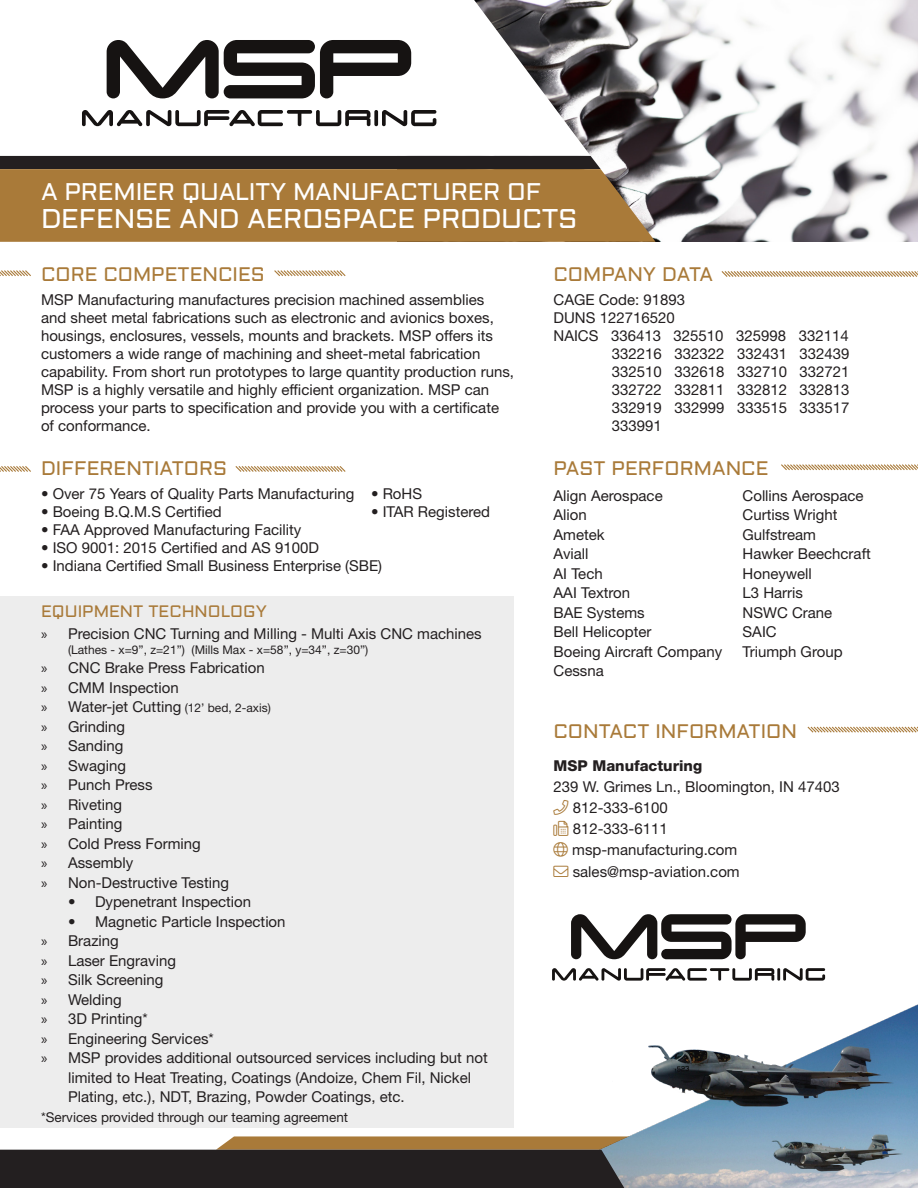
<style>
.page{position:relative;width:918px;height:1188px;background:#fff}
.page>*{position:absolute;margin:0;border:0;box-sizing:border-box;transform-origin:0 0}
.t1{font:27px "Aldrich";letter-spacing:-.01em;color:#fff}
.t2{font:24px "Aldrich";letter-spacing:-.01em;color:#fff}
.t3{font:19.5px "Aldrich";color:#a97a39}
.t4{font:16.5px "Aldrich";color:#a97a39}
.t5{font:15px/18px "Helvetica Neue LT Std";color:#231f20}
.t6{font:13.5px "Helvetica Neue LT Std";color:#231f20}
.t7{font:12px "Helvetica Neue LT Std";color:#231f20}
.s1{font-family:"Myriad Pro"}
.s2{font-size:12px}
.s3{font-weight:800}
.s4{color:#a97a39}
</style>
<div class="page">
<img style="left:591px;top:0;width:327px;height:242px">
<svg style="left:0;top:0;width:591px;height:156px"></svg>
<div style="left:0;top:596px;width:514px;height:531px;background:#ededed"></div>
<div style="left:0;top:156px;width:601px;height:13px;background:#231f20"></div>
<svg style="left:274px;top:270px;width:72px;height:6px"></svg>
<svg style="left:0;top:270px;width:31px;height:6px"></svg>
<svg style="left:235px;top:466px;width:111px;height:6px"></svg>
<svg style="left:0;top:466px;width:31px;height:6px"></svg>
<svg style="left:721px;top:271px;width:197px;height:6px"></svg>
<svg style="left:781px;top:464px;width:137px;height:7px"></svg>
<svg style="left:807px;top:726px;width:111px;height:7px"></svg>
<svg style="left:107px;top:40px;width:304px;height:58px"></svg>
<svg style="left:82px;top:110px;width:354px;height:16px"></svg>
<svg style="left:571px;top:914px;width:235px;height:45px"></svg>
<svg style="left:552px;top:968px;width:273px;height:13px"></svg>
<img style="left:630px;top:1004px;width:288px;height:184px">
<div style="left:0;top:169px;width:656px;height:73px;background:#a97a39"></div>
<svg style="left:0;top:1136px;width:678px;height:52px;background:#554e46"></svg>
<p class="t2" style="left:41px;top:175px;width:502px">A PREMIER QUALITY MANUFACTURER OF</p>
<p class="t1" style="left:41px;top:200px;width:538px">DEFENSE AND AEROSPACE PRODUCTS</p>
<p class="t3" style="left:41px;top:260px;width:225px">CORE COMPETENCIES</p>
<p class="t5" style="left:41px;top:290px;width:475px">MSP Manufacturing manufactures precision machined assemblies<br>and sheet metal fabrications such as electronic and avionics boxes, housings, enclosures, vessels, mounts and brackets. MSP offers its customers a wide range of machining and sheet-metal fabrication capability. From short run prototypes to large quantity production runs, MSP is a highly versatile and highly efficient organization. MSP can process your parts to specification and provide you with a certificate of conformance.</p>
<p class="t3" style="left:41px;top:455px;width:188px">DIFFERENTIATORS</p>
<p class="t5" style="left:41px;top:485px;width:383px">• Over 75 Years of Quality Parts Manufacturing • RoHS</p>
<p class="t5" style="left:41px;top:503px;width:182px">• Boeing B.Q.M.S Certified</p>
<p class="t5" style="left:371px;top:503px;width:121px">• ITAR Registered</p>
<p class="t5" style="left:41px;top:521px;width:262px">• FAA Approved Manufacturing Facility</p>
<p class="t5" style="left:41px;top:539px;width:279px">• ISO 9001: 2015 Certified and AS 9100D</p>
<p class="t5" style="left:41px;top:557px;width:343px">• Indiana Certified Small Business Enterprise (SBE)</p>
<p class="t4" style="left:41px;top:600px;width:227px">EQUIPMENT TECHNOLOGY</p>
<p class="t5" style="left:41px;top:624px;width:442px"><span class="s1">»</span> Precision CNC Turning and Milling - Multi Axis CNC machines</p>
<p class="t7" style="left:68px;top:642px;width:302px">(Lathes - x=9”, z=21”) (Mills Max - x=58”, y=34”, z=30”)</p>
<p class="t5" style="left:41px;top:659px;width:225px"><span class="s1">»</span> CNC Brake Press Fabrication</p>
<p class="t5" style="left:41px;top:678px;width:139px"><span class="s1">»</span> CMM Inspection</p>
<p class="t5" style="left:41px;top:698px;width:231px"><span class="s1">»</span> Water-jet Cutting <span class="s2">(12’ bed, 2-axis)</span></p>
<p class="t5" style="left:41px;top:717px;width:86px"><span class="s1">»</span> Grinding</p>
<p class="t5" style="left:41px;top:737px;width:84px"><span class="s1">»</span> Sanding</p>
<p class="t5" style="left:41px;top:756px;width:87px"><span class="s1">»</span> Swaging</p>
<p class="t5" style="left:41px;top:776px;width:113px"><span class="s1">»</span> Punch Press</p>
<p class="t5" style="left:41px;top:795px;width:83px"><span class="s1">»</span> Riveting</p>
<p class="t5" style="left:41px;top:815px;width:83px"><span class="s1">»</span> Painting</p>
<p class="t5" style="left:41px;top:834px;width:161px"><span class="s1">»</span> Cold Press Forming</p>
<p class="t5" style="left:41px;top:854px;width:94px"><span class="s1">»</span> Assembly</p>
<p class="t5" style="left:41px;top:873px;width:190px"><span class="s1">»</span> Non-Destructive Testing</p>
<p class="t5" style="left:68px;top:893px;width:185px">• Dypenetrant Inspection</p>
<p class="t5" style="left:68px;top:912px;width:219px">• Magnetic Particle Inspection</p>
<p class="t5" style="left:41px;top:932px;width:79px"><span class="s1">»</span> Brazing</p>
<p class="t5" style="left:41px;top:951px;width:137px"><span class="s1">»</span> Laser Engraving</p>
<p class="t5" style="left:41px;top:971px;width:124px"><span class="s1">»</span> Silk Screening</p>
<p class="t5" style="left:41px;top:990px;width:82px"><span class="s1">»</span> Welding</p>
<p class="t5" style="left:41px;top:1010px;width:108px"><span class="s1">»</span> 3D Printing*</p>
<p class="t5" style="left:41px;top:1029px;width:174px"><span class="s1">»</span> Engineering Services*</p>
<p class="t5" style="left:68px;top:1048px;width:421px;line-height:19.5px;text-indent:-27px"><span class="s1">»</span> MSP provides additional outsourced services including but not limited to Heat Treating, Coatings (Andoize, Chem Fil, Nickel<br>Plating, etc.), NDT, Brazing, Powder Coatings, etc.</p>
<p class="t6" style="left:41px;top:1109px;width:309px">*Services provided through our teaming agreement</p>
<p class="t3" style="left:554px;top:260px;width:161px">COMPANY DATA</p>
<p class="t5" style="left:554px;top:290px;width:133px">CAGE Code: 91893</p>
<p class="t5" style="left:554px;top:308px;width:123px">DUNS 122716520</p>
<p class="t5" style="left:612px;top:326px;width:239px;text-align:justify;text-indent:-58px">NAICS 336413 325510 325998 332114<br>332216 332322 332431 332439<br>332510 332618 332710 332721<br>332722 332811 332812 332813<br>332919 332999 333515 333517<br>333991</p>
<p class="t3" style="left:554px;top:455px;width:217px">PAST PERFORMANCE</p>
<p class="t5" style="left:554px;top:485px;width:111px;line-height:19.5px">Align Aerospace<br>Alion</p>
<p class="t5" style="left:554px;top:525px;width:53px">Ametek</p>
<p class="t5" style="left:554px;top:545px;width:36px">Aviall</p>
<p class="t5" style="left:554px;top:564px;width:51px">AI Tech</p>
<p class="t5" style="left:554px;top:584px;width:78px">AAI Textron</p>
<p class="t5" style="left:554px;top:603px;width:93px">BAE Systems</p>
<p class="t5" style="left:554px;top:623px;width:100px">Bell Helicopter</p>
<p class="t5" style="left:554px;top:642px;width:170px">Boeing Aircraft Company</p>
<p class="t5" style="left:554px;top:662px;width:52px">Cessna</p>
<p class="t5" style="left:743px;top:486px;width:123px">Collins Aerospace</p>
<p class="t5" style="left:743px;top:506px;width:97px">Curtiss Wright</p>
<p class="t5" style="left:743px;top:524px;width:130px;line-height:19.5px">Gulfstream<br>Hawker Beechcraft</p>
<p class="t5" style="left:743px;top:564px;width:71px">Honeywell</p>
<p class="t5" style="left:743px;top:584px;width:62px">L3 Harris</p>
<p class="t5" style="left:743px;top:602px;width:91px;line-height:19.5px">NSWC Crane<br>SAIC</p>
<p class="t5" style="left:743px;top:642px;width:102px">Triumph Group</p>
<p class="t3" style="left:554px;top:717px;width:245px">CONTACT INFORMATION</p>
<p class="t5" style="left:554px;top:755px;width:288px;line-height:21px"><span class="s3">MSP Manufacturing<br></span>239 W. Grimes Ln., Bloomington, IN 47403</p>
<p class="t5" style="left:554px;top:797px;width:116px;line-height:21px;text-align:right"><span class="s4">□■</span> 812-333-6100<br>812-333-6111</p>
<p class="t5" style="left:554px;top:840px;width:185px"><span class="s4">●□</span> msp-manufacturing.com</p>
<p class="t5" style="left:554px;top:863px;width:188px"><span class="s4">■❖●□</span> sales@msp-aviation.com</p>
</div>
